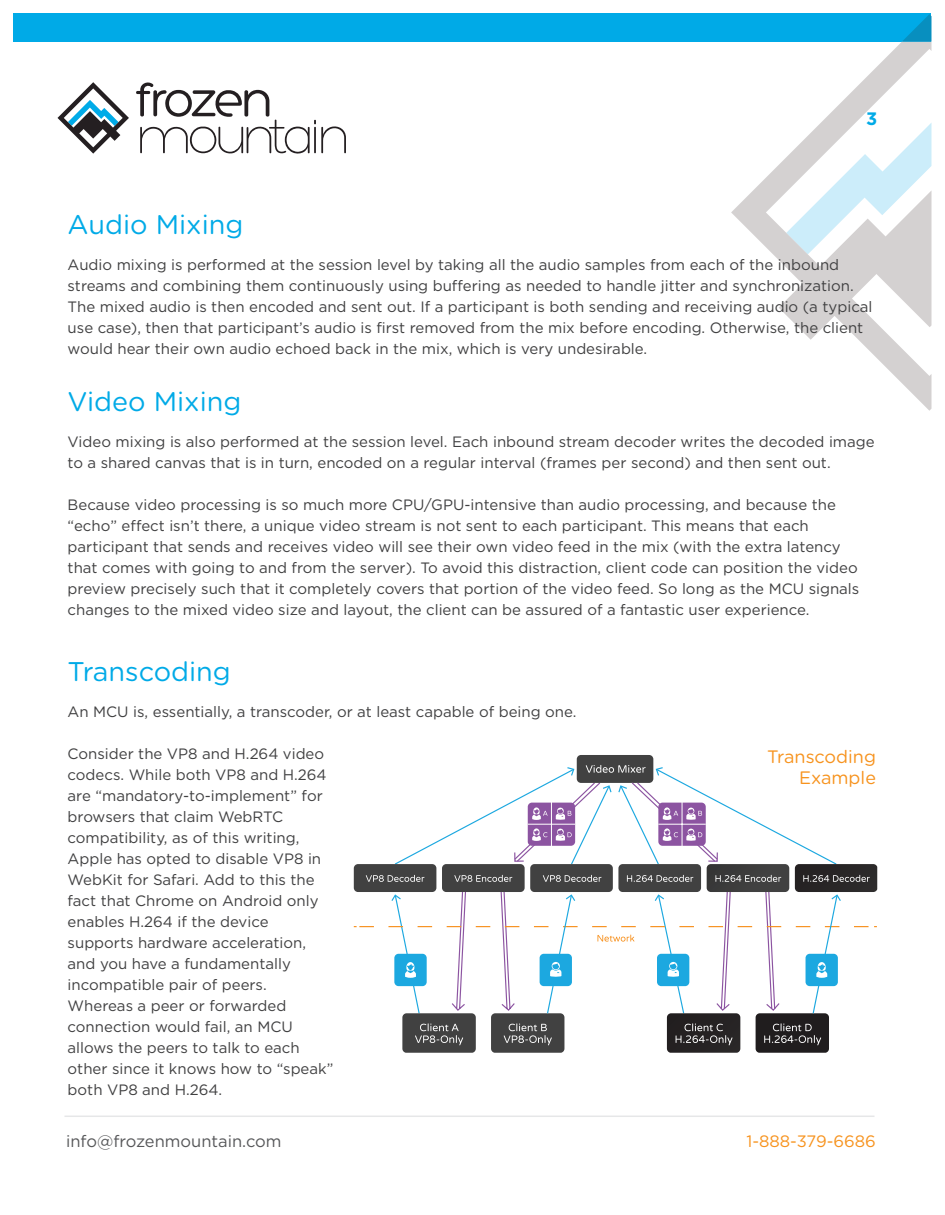
<style>
.page{position:relative;width:945px;height:1215px;background:#fff}
.page>*{position:absolute;margin:0;border:0;box-sizing:border-box;transform-origin:0 0}
.t1{font:27px "Gotham Rounded";color:#00aae7}
.Sub-Heading{font:18px "Gotham Rounded";color:#f7931e}
.t2{font:700 18px "Gotham HTF";color:#00aae7}
.t3{font:16.5px "Gotham HTF";color:#57585a}
.t4{font:16.5px "Gotham HTF";color:#f7931e}
.Body_Copy{font:15px/21px "Gotham HTF";color:#404041}
</style>
<div class="page">
<div style="left:14px;top:14px;width:918px;height:28px;background:#00aae7"></div>
<svg style="left:731px;top:42px;width:201px;height:369px"></svg>
<svg style="left:902px;top:14px;width:29px;height:28px"></svg>
<svg style="left:786px;top:123px;width:145px;height:131px"></svg>
<svg style="left:136px;top:82px;width:210px;height:72px"></svg>
<svg style="left:58px;top:82px;width:71px;height:72px"></svg>
<hr style="left:64px;top:1116px;width:810px;height:1px;background:#e6e7e8">
<svg style="left:354px;top:755px;width:523px;height:298px"></svg>
<p class="t2" style="left:866px;top:108px;width:13px">3</p>
<p class="t1" style="left:68px;top:206px;width:177px">Audio Mixing</p>
<p class="Body_Copy" style="left:68px;top:254px;width:806px">Audio mixing is performed at the session level by taking all the audio samples from each of the inbound streams and combining them continuously using buffering as needed to handle jitter and synchronization.<br>The mixed audio is then encoded and sent out. If a participant is both sending and receiving audio (a typical use case), then that participant’s audio is first removed from the mix before encoding. Otherwise, the client would hear their own audio echoed back in the mix, which is very undesirable.</p>
<p class="t1" style="left:68px;top:383px;width:175px">Video Mixing</p>
<p class="Body_Copy" style="left:68px;top:431px;width:809px">Video mixing is also performed at the session level. Each inbound stream decoder writes the decoded image to a shared canvas that is in turn, encoded on a regular interval (frames per second) and then sent out.</p>
<p class="Body_Copy" style="left:68px;top:494px;width:770px">Because video processing is so much more CPU/GPU-intensive than audio processing, and because the “echo” effect isn’t there, a unique video stream is not sent to each participant. This means that each</p>
<p class="Body_Copy" style="left:68px;top:536px;width:793px">participant that sends and receives video will see their own video feed in the mix (with the extra latency that comes with going to and from the server). To avoid this distraction, client code can position the video preview precisely such that it completely covers that portion of the video feed. So long as the MCU signals changes to the mixed video size and layout, the client can be assured of a fantastic user experience.</p>
<p class="t1" style="left:68px;top:653px;width:165px">Transcoding</p>
<p class="Body_Copy" style="left:68px;top:701px;width:510px">An MCU is, essentially, a transcoder, or at least capable of being one.</p>
<p class="Body_Copy" style="left:68px;top:743px;width:261px">Consider the VP8 and H.264 video codecs. While both VP8 and H.264 are “mandatory-to-implement” for browsers that claim WebRTC</p>
<p class="Body_Copy" style="left:68px;top:827px;width:255px">compatibility, as of this writing,<br>Apple has opted to disable VP8 in<br>WebKit for Safari. Add to this the fact that Chrome on Android only enables H.264 if the device</p>
<p class="Body_Copy" style="left:68px;top:932px;width:240px">supports hardware acceleration, and you have a fundamentally</p>
<p class="Body_Copy" style="left:68px;top:974px;width:201px">incompatible pair of peers.</p>
<p class="Body_Copy" style="left:68px;top:995px;width:220px">Whereas a peer or forwarded</p>
<p class="Body_Copy" style="left:68px;top:1016px;width:227px">connection would fail, an MCU</p>
<p class="Body_Copy" style="left:68px;top:1037px;width:267px">allows the peers to talk to each other since it knows how to “speak” both VP8 and H.264.</p>
<p class="Sub-Heading" style="left:767px;top:745px;width:110px">Transcoding</p>
<p class="Sub-Heading" style="left:799px;top:766px;width:78px">Example</p>
<p class="t3" style="left:66px;top:1132px;width:217px">info@frozenmountain.com</p>
<p class="t4" style="left:746px;top:1132px;width:131px">1-888-379-6686</p>
</div>
